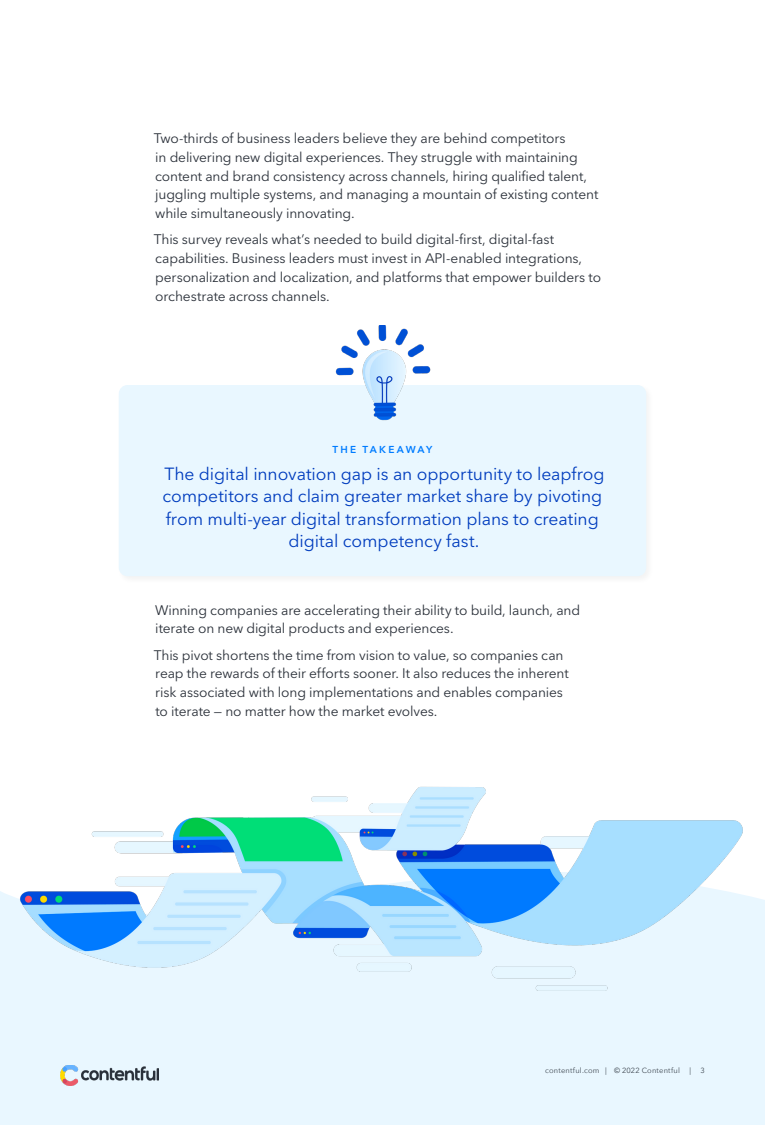
<style>
.page{position:relative;width:765px;height:1125px;background:#fff}
.page>*{position:absolute;margin:0;border:0;box-sizing:border-box;transform-origin:0 0}
.t1{font:17.5px/22.5px "Avenir Next LT Pro";letter-spacing:-.005em;color:#003cbe;text-align:center}
.t2{font:13.75px/18.8px "Avenir Next LT Pro";letter-spacing:-.01em;color:#2a3039}
.t3{font:600 10px "Avenir Next LT Pro";letter-spacing:.22em;color:#007cff}
.t4{font:7.5px "Avenir Next";letter-spacing:.025em;color:#404953}
</style>
<div class="page">
<div style="left:0;top:891px;width:765px;height:234px;background:#e9f7ff"></div>
<div style="left:117px;top:383px;width:537px;height:201px;background:#f9fafa"></div>
<div style="left:119px;top:385px;width:527px;height:191px;background:#e9f7ff;border-radius:9px"></div>
<img style="left:335px;top:326px;width:96px;height:95px">
<img style="left:60px;top:1065px;width:99px;height:20px">
<img style="left:16px;top:786px;width:733px;height:211px">
<p class="t2" style="left:154px;top:129px;width:446px">Two-thirds of business leaders believe they are behind competitors<br>in delivering new digital experiences. They struggle with maintaining content and brand consistency across channels, hiring qualified talent, juggling multiple systems, and managing a mountain of existing content while simultaneously innovating.</p>
<p class="t2" style="left:154px;top:230px;width:449px">This survey reveals what’s needed to build digital-first, digital-fast capabilities. Business leaders must invest in API-enabled integrations, personalization and localization, and platforms that empower builders to orchestrate across channels.</p>
<p class="t3" style="left:333px;top:444px;width:101px">THE TAKEAWAY</p>
<p class="t1" style="left:163px;top:462px;width:444px">The digital innovation gap is an opportunity to leapfrog competitors and claim greater market share by pivoting from multi-year digital transformation plans to creating digital competency fast.</p>
<p class="t2" style="left:155px;top:601px;width:427px">Winning companies are accelerating their ability to build, launch, and iterate on new digital products and experiences.</p>
<p class="t2" style="left:154px;top:646px;width:417px">This pivot shortens the time from vision to value, so companies can reap the rewards of their efforts sooner. It also reduces the inherent risk associated with long implementations and enables companies to iterate — no matter how the market evolves.</p>
<p class="t4" style="left:545px;top:1064px;width:136px">contentful.com | © 2022 Contentful</p>
<p class="t4" style="left:689px;top:1064px;width:3px">|</p>
<p class="t4" style="left:700px;top:1064px;width:6px">3</p>
</div>
